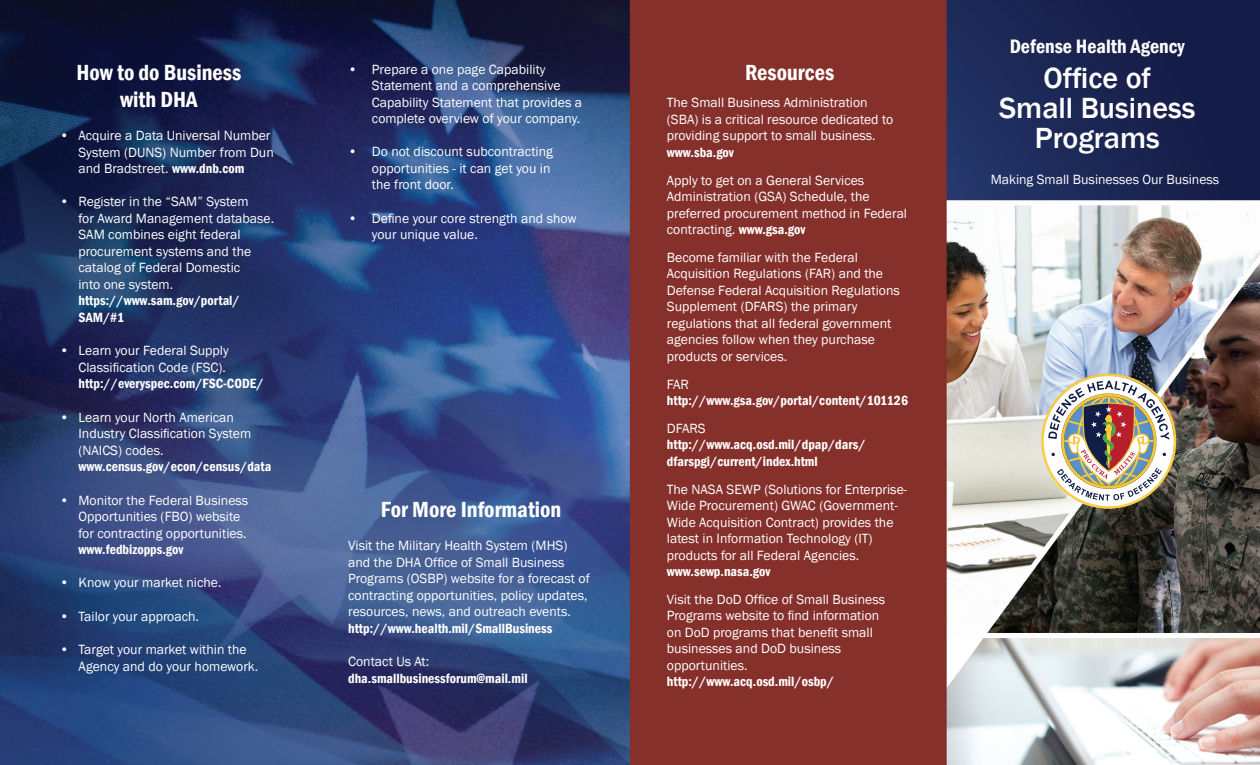
<style>
.page{position:relative;width:1260px;height:765px;background:#fff}
.page>*{position:absolute;margin:0;border:0;box-sizing:border-box;transform-origin:0 0}
.t1{font:500 30px/30px "Franklin Gothic";color:#fff;text-align:center}
.t2{font:600 condensed 22.5px/27px "Franklin Gothic";color:#fff;text-align:center}
.t3{font:600 condensed 20px "Franklin Gothic";color:#fff}
.t4{font:13.75px/16.5px "Franklin Gothic";color:#fff}
.t5{font:600 condensed 13.75px/16.5px "Franklin Gothic";color:#fff}
.s1{font-weight:600;font-stretch:condensed}
</style>
<div class="page">
<img style="left:0;top:0;width:1260px;height:765px">
<img style="left:1041px;top:374px;width:135px;height:135px">
<h1 class="t2" style="left:76px;top:58px;width:166px">How to do Business with DHA</h1>
<p class="t4" style="left:79px;top:127px;width:197px;text-indent:-19px">• Acquire a Data Universal Number<br>System (DUNS) Number from Dun and Bradstreet. <span class="s1">www.dnb.com</span></p>
<p class="t4" style="left:79px;top:194px;width:197px;text-indent:-19px">• Register in the “SAM” System<br>for Award Management database.<br>SAM combines eight federal procurement systems and the catalog of Federal Domestic<br>into one system. <span class="s1">https://www.sam.gov/portal/<br>SAM/#1</span></p>
<p class="t4" style="left:60px;top:343px;width:171px">• Learn your Federal Supply</p>
<p class="t4" style="left:79px;top:359px;width:149px">Classification Code (FSC).</p>
<p class="t5" style="left:79px;top:375px;width:187px">http://everyspec.com/FSC-CODE/</p>
<p class="t4" style="left:60px;top:409px;width:176px">• Learn your North American</p>
<p class="t4" style="left:79px;top:426px;width:174px">Industry Classification System</p>
<p class="t4" style="left:79px;top:442px;width:87px">(NAICS) codes.</p>
<p class="t5" style="left:79px;top:458px;width:194px">www.census.gov/econ/census/data</p>
<p class="t4" style="left:79px;top:492px;width:171px;text-indent:-19px">• Monitor the Federal Business<br>Opportunities (FBO) website for contracting opportunities. <span class="s1">www.fedbizopps.gov</span></p>
<p class="t4" style="left:60px;top:575px;width:163px">• Know your market niche.</p>
<p class="t4" style="left:60px;top:608px;width:141px">• Tailor your approach.</p>
<p class="t4" style="left:79px;top:642px;width:181px;text-indent:-19px">• Target your market within the<br>Agency and do your homework.</p>
<p class="t4" style="left:372px;top:61px;width:212px;text-indent:-24px">• Prepare a one page Capability Statement and a comprehensive Capability Statement that provides a complete overview of your company.</p>
<p class="t4" style="left:372px;top:144px;width:182px;text-indent:-24px">• Do not discount subcontracting opportunities - it can get you in the front door.</p>
<p class="t4" style="left:348px;top:210px;width:230px">• Define your core strength and show</p>
<p class="t4" style="left:372px;top:227px;width:107px">your unique value.</p>
<h2 class="t2" style="left:381px;top:495px;width:182px">For More Information</h2>
<p class="t4" style="left:348px;top:538px;width:221px">Visit the Military Health System (MHS)</p>
<p class="t4" style="left:348px;top:554px;width:218px">and the DHA Office of Small Business</p>
<p class="t4" style="left:348px;top:571px;width:243px">Programs (OSBP) website for a forecast of contracting opportunities, policy updates, resources, news, and outreach events.</p>
<p class="t5" style="left:348px;top:620px;width:206px">http://www.health.mil/SmallBusiness</p>
<p class="t4" style="left:348px;top:653px;width:83px">Contact Us At:</p>
<p class="t5" style="left:348px;top:669px;width:181px">dha.smallbusinessforum@mail.mil</p>
<h2 class="t2" style="left:745px;top:58px;width:91px">Resources</h2>
<p class="t4" style="left:667px;top:95px;width:228px">The Small Business Administration (SBA) is a critical resource dedicated to providing support to small business.</p>
<p class="t5" style="left:667px;top:144px;width:68px">www.sba.gov</p>
<p class="t4" style="left:667px;top:172px;width:242px">Apply to get on a General Services Administration (GSA) Schedule, the preferred procurement method in Federal contracting. <span class="s1">www.gsa.gov</span></p>
<p class="t4" style="left:667px;top:249px;width:235px">Become familiar with the Federal Acquisition Regulations (FAR) and the Defense Federal Acquisition Regulations Supplement (DFARS) the primary regulations that all federal government agencies follow when they purchase products or services.</p>
<p class="t4" style="left:667px;top:376px;width:24px">FAR</p>
<p class="t5" style="left:667px;top:392px;width:243px">http://www.gsa.gov/portal/content/101126</p>
<p class="t4" style="left:667px;top:420px;width:40px">DFARS</p>
<p class="t5" style="left:667px;top:436px;width:200px">http://www.acq.osd.mil/dpap/dars/ dfarspgi/current/index.html</p>
<p class="t4" style="left:667px;top:481px;width:242px">The NASA SEWP (Solutions for Enterprise-Wide Procurement) GWAC (Government-Wide Acquisition Contract) provides the latest in Information Technology (IT) products for all Federal Agencies.</p>
<p class="t5" style="left:667px;top:563px;width:105px">www.sewp.nasa.gov</p>
<p class="t4" style="left:667px;top:591px;width:220px">Visit the DoD Office of Small Business<br>Programs website to find information on DoD programs that benefit small</p>
<p class="t4" style="left:667px;top:641px;width:176px">businesses and DoD business opportunities.</p>
<p class="t5" style="left:667px;top:673px;width:169px">http://www.acq.osd.mil/osbp/</p>
<p class="t3" style="left:1010px;top:33px;width:177px">Defense Health Agency</p>
<h1 class="t1" style="left:999px;top:64px;width:198px">Office of<br>Small Business<br>Programs</h1>
<p class="t4" style="left:991px;top:172px;width:230px">Making Small Businesses Our Business</p>
</div>
